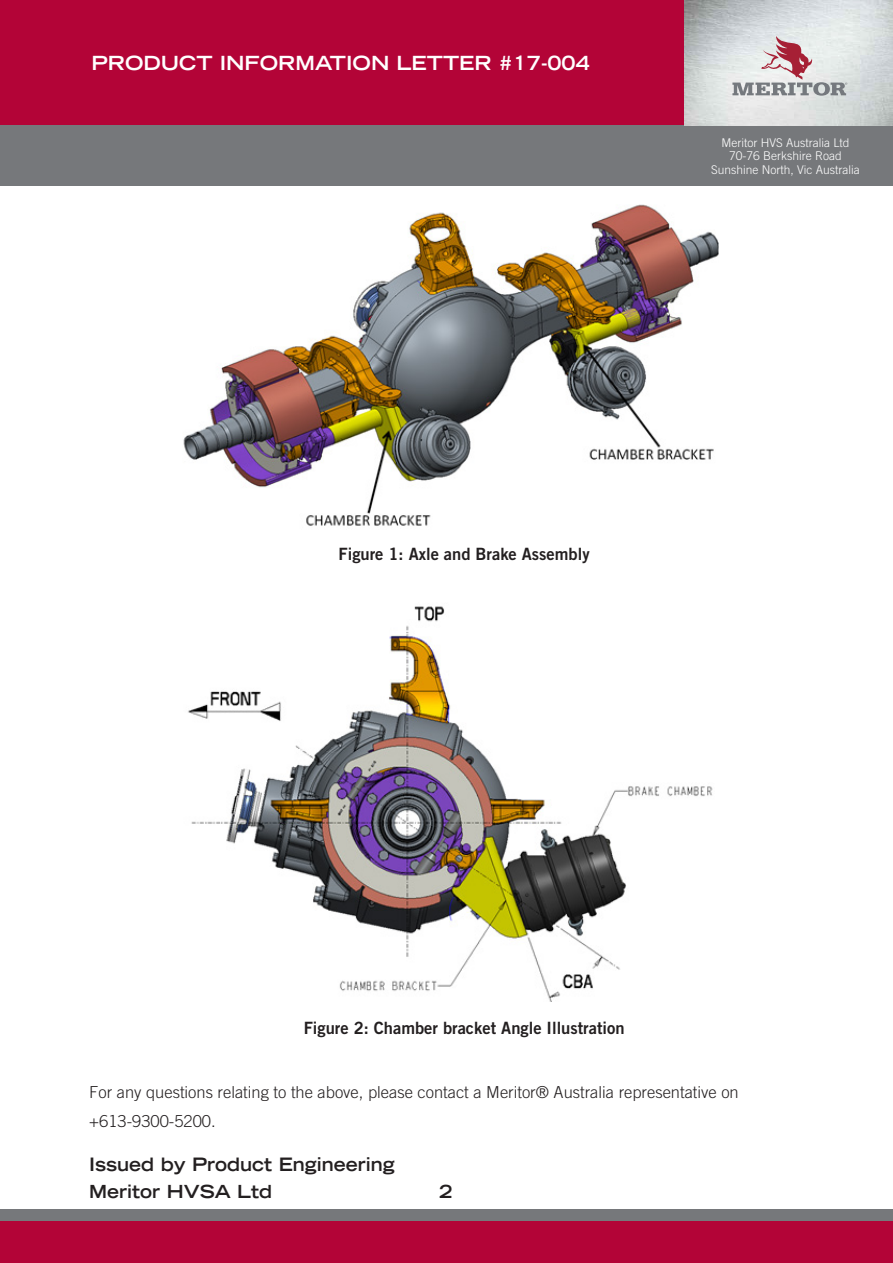
<style>
.page{position:relative;width:893px;height:1263px;background:#fff}
.page>*{position:absolute;margin:0;border:0;box-sizing:border-box;transform-origin:0 0}
.t1{font:700 expanded 19.5px "Trade Gothic LT Std";color:#fff}
.t2{font:700 expanded 18.45px "Trade Gothic LT Std";color:#231f20}
.t3{font:700 expanded 18px "Trade Gothic LT Std";color:#231f20}
.t4{font:16.95px "Trade Gothic LT Std Bd 2";color:#231f20}
.t5{font:300 16.5px "Trade Gothic LT Std";color:#231f20}
.t6{font:300 12px "Trade Gothic LT Std";color:#fff}
</style>
<div class="page">
<div style="left:0;top:0;width:685px;height:125px;background:#b30437"></div>
<div style="left:0;top:125px;width:893px;height:61px;background:#76787b"></div>
<div style="left:0;top:1220px;width:893px;height:43px;background:#b30437"></div>
<div style="left:0;top:1209px;width:893px;height:11px;background:#76787b"></div>
<img style="left:685px;top:0;width:208px;height:125px">
<svg style="left:732px;top:36px;width:115px;height:60px;background:#d0c6c9"></svg>
<img style="left:183px;top:204px;width:535px;height:322px">
<img style="left:188px;top:606px;width:525px;height:395px">
<p class="t1" style="left:91px;top:51px;width:500px">PRODUCT INFORMATION LETTER #17-004</p>
<p class="t6" style="left:722px;top:135px;width:130px">Meritor HVS Australia Ltd</p>
<p class="t6" style="left:729px;top:149px;width:114px">70-76 Berkshire Road</p>
<p class="t6" style="left:711px;top:162px;width:150px">Sunshine North, Vic Australia</p>
<p class="t4" style="left:339px;top:544px;width:253px">Figure 1: Axle and Brake Assembly</p>
<p class="t4" style="left:304px;top:1017px;width:322px">Figure 2: Chamber bracket Angle Illustration</p>
<p class="t5" style="left:89px;top:1083px;width:651px">For any questions relating to the above, please contact a Meritor® Australia representative on</p>
<p class="t5" style="left:89px;top:1111px;width:128px">+613-9300-5200.</p>
<p class="t2" style="left:89px;top:1153px;width:307px">Issued by Product Engineering</p>
<p class="t3" style="left:89px;top:1180px;width:184px">Meritor HVSA Ltd</p>
<p class="t3" style="left:439px;top:1180px;width:14px">2</p>
</div>
